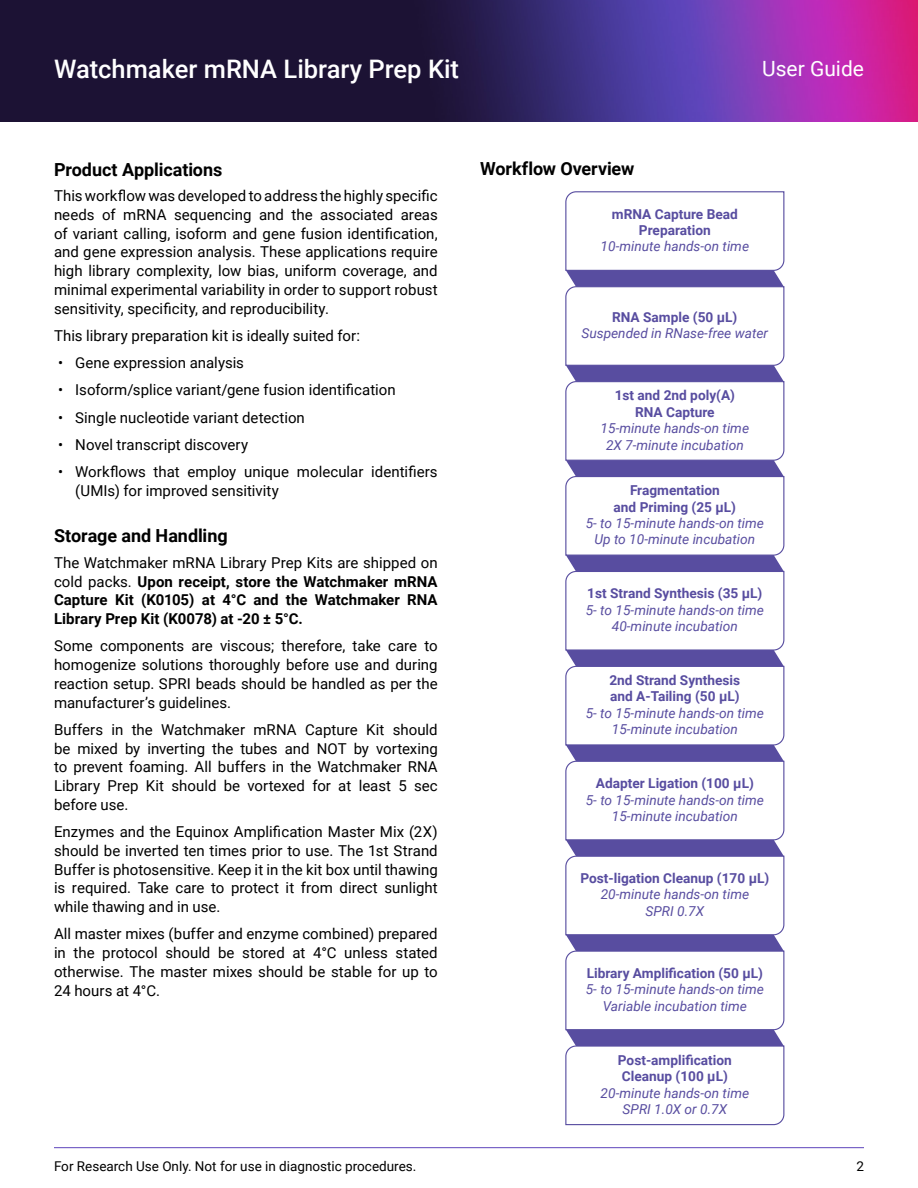
<style>
.page{position:relative;width:918px;height:1188px;background:#fff}
.page>*{position:absolute;margin:0;border:0;box-sizing:border-box;transform-origin:0 0}
.t1{font:500 25.5px "Roboto";color:#fff}
.t2{font:21px "Roboto";color:#fff}
.t3{font:700 18px "Roboto";letter-spacing:-.005em;color:#000}
.t4{font:15px/18.8px "Roboto";color:#000;text-align:justify}
.t5{font:700 15px/18.8px "Roboto";letter-spacing:.005em;color:#000;text-align:justify}
.t6{font:italic 13.65px/16.4px "Roboto";color:#584da0;text-align:center}
.t7{font:700 13.65px/16.4px "Roboto";color:#584da0;text-align:center}
.t8{font:13.5px "Roboto";color:#000}
.s1{font-weight:400}
</style>
<div class="page">
<img style="left:0;top:0;width:918px;height:122px">
<hr style="left:54px;top:1147px;width:810px;height:1px;background:#5e45bb">
<svg style="left:565px;top:191px;width:220px;height:935px"></svg>
<h1 class="t1" style="left:54px;top:59px;width:407px">Watchmaker mRNA Library Prep Kit</h1>
<h2 class="t2" style="left:762px;top:57px;width:103px">User Guide</h2>
<p class="t3" style="left:54px;top:162px;width:170px">Product Applications</p>
<p class="t4" style="left:54px;top:186px;width:385px">This workflow was developed to address the highly specific needs of mRNA sequencing and the associated areas of variant calling, isoform and gene fusion identification, and gene expression analysis. These applications require high library complexity, low bias, uniform coverage, and minimal experimental variability in order to support robust sensitivity, specificity, and reproducibility.</p>
<p class="t4" style="left:54px;top:327px;width:308px">This library preparation kit is ideally suited for:</p>
<p class="t4" style="left:58px;top:355px;width:187px">• Gene expression analysis</p>
<p class="t4" style="left:58px;top:382px;width:339px">• Isoform/splice variant/gene fusion identification</p>
<p class="t4" style="left:58px;top:409px;width:248px">• Single nucleotide variant detection</p>
<p class="t4" style="left:58px;top:436px;width:192px">• Novel transcript discovery</p>
<p class="t4" style="left:75px;top:464px;width:364px;text-indent:-17px">• Workflows that employ unique molecular identifiers (UMIs) for improved sensitivity</p>
<p class="t3" style="left:54px;top:529px;width:175px">Storage and Handling</p>
<p class="t5" style="left:54px;top:553px;width:385px"><span class="s1">The Watchmaker mRNA Library Prep Kits are shipped on cold packs.</span> Upon receipt, store the Watchmaker mRNA Capture Kit (K0105) at 4°C and the Watchmaker RNA Library Prep Kit (K0078) at -20 ± 5°C.</p>
<p class="t4" style="left:54px;top:638px;width:385px">Some components are viscous; therefore, take care to homogenize solutions thoroughly before use and during reaction setup. SPRI beads should be handled as per the manufacturer’s guidelines.</p>
<p class="t4" style="left:54px;top:721px;width:385px">Buffers in the Watchmaker mRNA Capture Kit should be mixed by inverting the tubes and NOT by vortexing to prevent foaming. All buffers in the Watchmaker RNA Library Prep Kit should be vortexed for at least 5 sec before use.</p>
<p class="t4" style="left:54px;top:822px;width:385px">Enzymes and the Equinox Amplification Master Mix (2X) should be inverted ten times prior to use. The 1st Strand Buffer is photosensitive. Keep it in the kit box until thawing is required. Take care to protect it from direct sunlight while thawing and in use.</p>
<p class="t4" style="left:54px;top:924px;width:385px">All master mixes (buffer and enzyme combined) prepared in the protocol should be stored at 4°C unless stated otherwise. The master mixes should be stable for up to 24 hours at 4°C.</p>
<p class="t3" style="left:480px;top:162px;width:156px">Workflow Overview</p>
<p class="t7" style="left:612px;top:207px;width:128px">mRNA Capture Bead<br>Preparation</p>
<p class="t6" style="left:601px;top:240px;width:150px">10-minute hands-on time</p>
<p class="t7" style="left:612px;top:310px;width:127px">RNA Sample (50 µL)</p>
<p class="t6" style="left:581px;top:326px;width:188px">Suspended in RNase-free water</p>
<p class="t7" style="left:615px;top:388px;width:122px">1st and 2nd poly(A)<br>RNA Capture</p>
<p class="t6" style="left:601px;top:421px;width:150px">15-minute hands-on time<br>2X 7-minute incubation</p>
<p class="t7" style="left:614px;top:483px;width:124px">Fragmentation<br>and Priming (25 µL)</p>
<p class="t6" style="left:586px;top:516px;width:180px">5- to 15-minute hands-on time<br>Up to 10-minute incubation</p>
<p class="t7" style="left:587px;top:586px;width:177px">1st Strand Synthesis (35 µL)</p>
<p class="t6" style="left:586px;top:603px;width:180px">5- to 15-minute hands-on time<br>40-minute incubation</p>
<p class="t7" style="left:609px;top:673px;width:132px;text-align:left">2nd Strand Synthesis and A-Tailing (50 µL)</p>
<p class="t6" style="left:586px;top:706px;width:180px">5- to 15-minute hands-on time<br>15-minute incubation</p>
<p class="t7" style="left:596px;top:776px;width:160px">Adapter Ligation (100 µL)</p>
<p class="t6" style="left:586px;top:793px;width:180px">5- to 15-minute hands-on time<br>15-minute incubation</p>
<p class="t7" style="left:580px;top:871px;width:191px">Post-ligation Cleanup (170 µL)</p>
<p class="t6" style="left:601px;top:888px;width:150px">20-minute hands-on time<br>SPRI 0.7X</p>
<p class="t7" style="left:587px;top:964px;width:178px">Library Amplification (50 µL)</p>
<p class="t6" style="left:586px;top:982px;width:180px">5- to 15-minute hands-on time<br>Variable incubation time</p>
<p class="t7" style="left:618px;top:1051px;width:115px;text-align:left">Post-amplification<br>Cleanup (100 µL)</p>
<p class="t6" style="left:601px;top:1086px;width:150px">20-minute hands-on time<br>SPRI 1.0X or 0.7X</p>
<p class="t8" style="left:54px;top:1160px;width:364px">For Research Use Only. Not for use in diagnostic procedures.</p>
<p class="t8" style="left:856px;top:1160px;width:9px">2</p>
</div>
